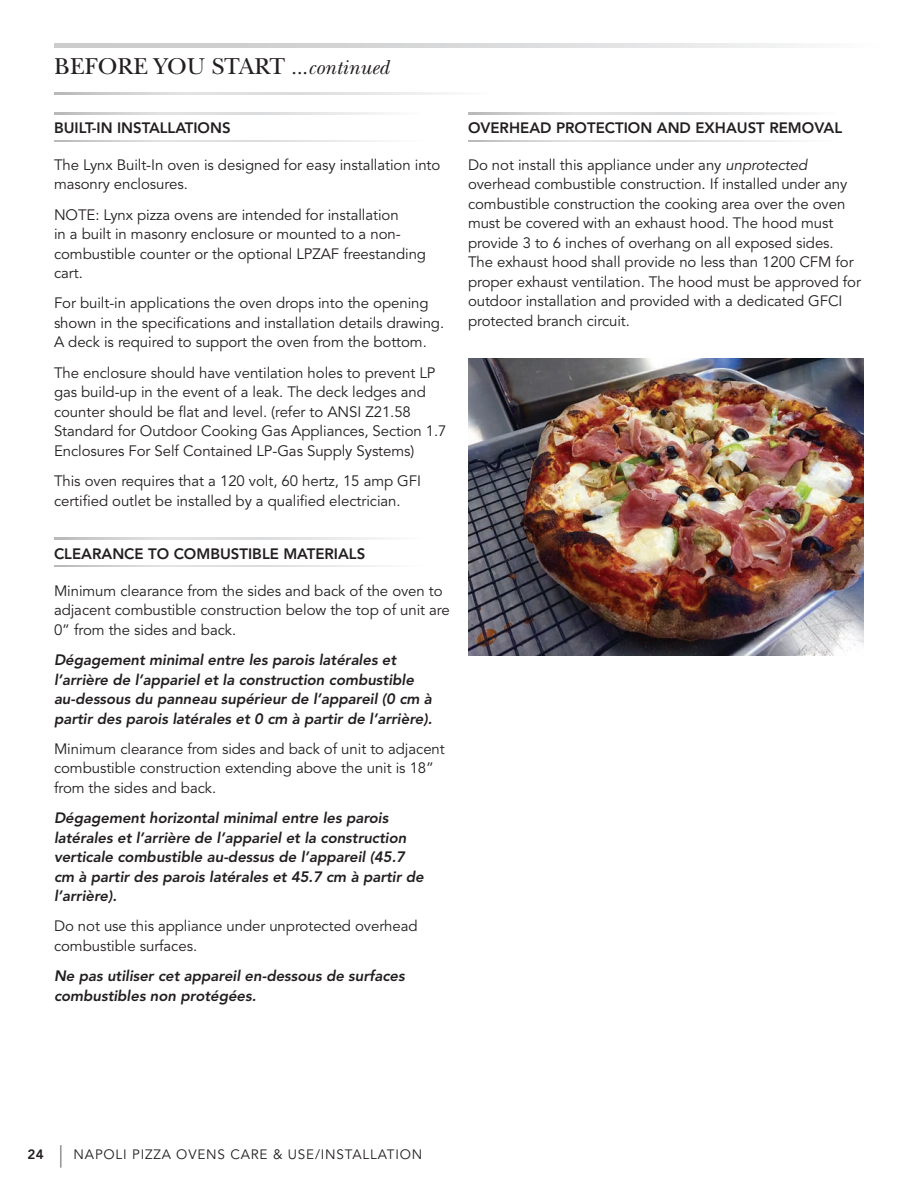
<style>
.page{position:relative;width:918px;height:1188px;background:#fff}
.page>*{position:absolute;margin:0;border:0;box-sizing:border-box;transform-origin:0 0}
.t1{font:24px "New Baskerville";color:#231f20}
.BODY_COPY_Avenir_boo{font:15px/19.5px "Avenir";letter-spacing:-.005em;color:#231f20}
.BODY_COPY_Avenir_boo-2{font:italic 800 15px/19.5px "Avenir";letter-spacing:-.005em;color:#231f20}
.BOLD_Subs_all_CAPS{font:800 15px "Avenir";color:#231f20}
.t2{font:13.5px "Avenir";letter-spacing:.06em;color:#231f20}
.s1{font-size:21px}
.s2{font-style:italic;font-size:21px}
.s3{font-style:italic}
.s4{font-weight:800}
.s5{font-weight:300;font-size:22.5px;color:#6c6d70}
</style>
<div class="page">
<svg style="left:54px;top:43px;width:746px;height:4px"></svg>
<svg style="left:54px;top:93px;width:389px;height:1px"></svg>
<svg style="left:54px;top:565px;width:328px;height:2px"></svg>
<svg style="left:54px;top:538px;width:328px;height:2px"></svg>
<svg style="left:54px;top:140px;width:328px;height:2px"></svg>
<svg style="left:54px;top:113px;width:328px;height:1px"></svg>
<svg style="left:468px;top:140px;width:328px;height:2px"></svg>
<svg style="left:468px;top:113px;width:328px;height:1px"></svg>
<img style="left:468px;top:359px;width:396px;height:297px">
<h1 class="t1" style="left:55px;top:53px;width:336px">BEFORE YOU START <span class="s1">...</span><span class="s2">continued</span></h1>
<p class="BOLD_Subs_all_CAPS" style="left:54px;top:119px;width:178px">BUILT-IN INSTALLATIONS</p>
<p class="BODY_COPY_Avenir_boo" style="left:54px;top:155px;width:388px">The Lynx Built-In oven is designed for easy installation into masonry enclosures.</p>
<p class="BODY_COPY_Avenir_boo" style="left:54px;top:205px;width:374px">NOTE: Lynx pizza ovens are intended for installation<br>in a built in masonry enclosure or mounted to a non&shy;combustible counter or the optional LPZAF freestanding cart.</p>
<p class="BODY_COPY_Avenir_boo" style="left:54px;top:294px;width:392px">For built-in applications the oven drops into the opening shown in the specifications and installation details drawing.<br>A deck is required to support the oven from the bottom.</p>
<p class="BODY_COPY_Avenir_boo" style="left:54px;top:363px;width:394px">The enclosure should have ventilation holes to prevent LP gas build-up in the event of a leak. The deck ledges and counter should be flat and level. (refer to ANSI Z21.58<br>Standard for Outdoor Cooking Gas Appliances, Section 1.7<br>Enclosures For Self Contained LP-Gas Supply Systems)</p>
<p class="BODY_COPY_Avenir_boo" style="left:54px;top:472px;width:369px">This oven requires that a 120 volt, 60 hertz, 15 amp GFI certified outlet be installed by a qualified electrician.</p>
<p class="BOLD_Subs_all_CAPS" style="left:54px;top:545px;width:313px">CLEARANCE TO COMBUSTIBLE MATERIALS</p>
<p class="BODY_COPY_Avenir_boo" style="left:54px;top:581px;width:397px">Minimum clearance from the sides and back of the oven to adjacent combustible construction below the top of unit are<br>0” from the sides and back.</p>
<p class="BODY_COPY_Avenir_boo-2" style="left:54px;top:650px;width:380px">Dégagement minimal entre les parois latérales et l’arrière de l’appariel et la construction combustible au-dessous du panneau supérieur de l’appareil (0 cm à partir des parois latérales et 0 cm à partir de l’arrière).</p>
<p class="BODY_COPY_Avenir_boo" style="left:54px;top:739px;width:392px">Minimum clearance from sides and back of unit to adjacent combustible construction extending above the unit is 18” from the sides and back.</p>
<p class="BODY_COPY_Avenir_boo-2" style="left:54px;top:808px;width:371px">Dégagement horizontal minimal entre les parois latérales et l’arrière de l’appariel et la construction verticale combustible au-dessus de l’appareil (45.7 cm à partir des parois latérales et 45.7 cm à partir de l’arrière).</p>
<p class="BODY_COPY_Avenir_boo" style="left:54px;top:917px;width:365px">Do not use this appliance under unprotected overhead combustible surfaces.</p>
<p class="BODY_COPY_Avenir_boo-2" style="left:54px;top:966px;width:352px">Ne pas utiliser cet appareil en-dessous de surfaces combustibles non protégées.</p>
<p class="BOLD_Subs_all_CAPS" style="left:468px;top:119px;width:376px">OVERHEAD PROTECTION AND EXHAUST REMOVAL</p>
<p class="BODY_COPY_Avenir_boo" style="left:468px;top:155px;width:395px">Do not install this appliance under any <span class="s3">unprotected </span>overhead combustible construction. If installed under any combustible construction the cooking area over the oven must be covered with an exhaust hood. The hood must provide 3 to 6 inches of overhang on all exposed sides.<br>The exhaust hood shall provide no less than 1200 CFM for proper exhaust ventilation. The hood must be approved for outdoor installation and provided with a dedicated GFCI protected branch circuit.</p>
<p class="t2" style="left:27px;top:1147px;width:397px"><span class="s4">24</span> <span class="s5">|</span> NAPOLI PIZZA OVENS CARE &amp; USE/INSTALLATION</p>
</div>
